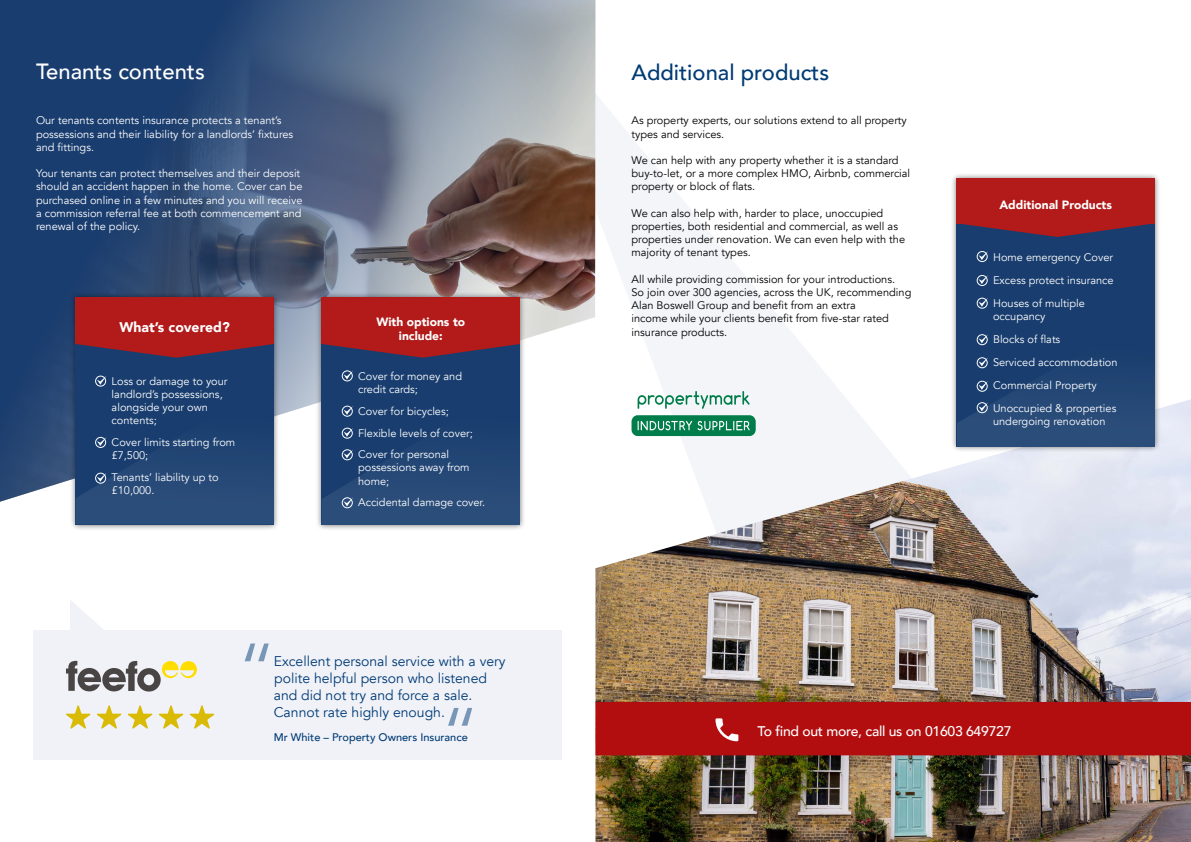
<style>
.page{position:relative;width:1191px;height:842px;background:#fff}
.page>*{position:absolute;margin:0;border:0;box-sizing:border-box;transform-origin:0 0}
.t1{font:500 22px "Avenir";color:#003b75}
.t2{font:500 22px "Avenir";color:#fff}
.t3{font:14px/16.8px "Avenir";color:#003b75}
.t4{font:500 14px "Avenir";letter-spacing:-.02em;color:#fff}
.t5{font:900 14px "Avenir";color:#fff}
.t6{font:900 12px/14px "Avenir";color:#fff;text-align:center}
.t7{font:11px/13.2px "Avenir";color:#fff}
.t8{font:11px/13.2px "Avenir";color:#000}
.t9{font:500 11px "Avenir";color:#003b75}
</style>
<div class="page">
<svg style="left:595px;top:0;width:251px;height:399px"></svg>
<svg style="left:0;top:0;width:595px;height:502px;background:#5e6d87"></svg>
<div style="left:69px;top:291px;width:211px;height:240px;background:#000;opacity:.55"></div>
<div style="left:75px;top:298px;width:199px;height:227px;background:#183d6e"></div>
<div style="left:75px;top:298px;width:199px;height:46px;background:#b21b1a"></div>
<svg style="left:76px;top:344px;width:197px;height:14px"></svg>
<svg style="left:76px;top:376px;width:198px;height:148px"></svg>
<div style="left:95px;top:473px;width:11px;height:11px;border:1px solid #fff;border-radius:50%"></div>
<div style="left:315px;top:291px;width:211px;height:240px;background:#000;opacity:.55"></div>
<div style="left:321px;top:298px;width:199px;height:227px;background:#183d6e"></div>
<div style="left:321px;top:298px;width:199px;height:46px;background:#b21b1a"></div>
<svg style="left:322px;top:344px;width:197px;height:14px"></svg>
<svg style="left:322px;top:371px;width:198px;height:154px"></svg>
<div style="left:342px;top:370px;width:11px;height:11px;border:1px solid #fff;border-radius:50%"></div>
<div style="left:33px;top:630px;width:529px;height:130px;background:#f1f2f8"></div>
<svg style="left:66px;top:705px;width:25px;height:24px"></svg>
<svg style="left:97px;top:705px;width:25px;height:24px"></svg>
<svg style="left:128px;top:705px;width:55px;height:24px"></svg>
<svg style="left:189px;top:705px;width:25px;height:24px"></svg>
<svg style="left:66px;top:661px;width:131px;height:30px"></svg>
<svg style="left:70px;top:600px;width:33px;height:30px"></svg>
<img style="left:595px;top:399px;width:596px;height:443px">
<div style="left:595px;top:702px;width:596px;height:53px;background:#b20e10"></div>
<svg style="left:244px;top:643px;width:25px;height:18px"></svg>
<svg style="left:715px;top:718px;width:23px;height:23px"></svg>
<svg style="left:448px;top:708px;width:24px;height:18px"></svg>
<div style="left:950px;top:172px;width:211px;height:280px;background:#000;opacity:.55"></div>
<div style="left:956px;top:178px;width:199px;height:268px;background:#183d6e"></div>
<div style="left:956px;top:178px;width:199px;height:45px;background:#b21b1a"></div>
<svg style="left:956px;top:223px;width:199px;height:14px"></svg>
<svg style="left:978px;top:275px;width:10px;height:9px"></svg>
<div style="left:976px;top:275px;width:11px;height:11px;border:1px solid #fff;border-radius:50%"></div>
<svg style="left:978px;top:251px;width:10px;height:9px"></svg>
<div style="left:976px;top:251px;width:11px;height:11px;border:1px solid #fff;border-radius:50%"></div>
<svg style="left:957px;top:298px;width:198px;height:149px"></svg>
<div style="left:976px;top:402px;width:11px;height:11px;border:1px solid #fff;border-radius:50%"></div>
<svg style="left:637px;top:391px;width:112px;height:18px"></svg>
<div style="left:631px;top:415px;width:124px;height:21px;background:#007d4a;border-radius:6px"></div>
<svg style="left:637px;top:421px;width:112px;height:9px"></svg>
<h1 class="t2" style="left:36px;top:62px;width:170px">Tenants contents</h1>
<p class="t7" style="left:36px;top:115px;width:259px">Our tenants contents insurance protects a tenant’s possessions and their liability for a landlords’ fixtures and fittings.</p>
<p class="t7" style="left:36px;top:168px;width:268px">Your tenants can protect themselves and their deposit should an accident happen in the home. Cover can be purchased online in a few minutes and you will receive a commission referral fee at both commencement and renewal of the policy.</p>
<p class="t5" style="left:120px;top:321px;width:112px">What’s covered?</p>
<p class="t7" style="left:112px;top:375px;width:117px">Loss or damage to your landlord’s possessions, alongside your own contents;</p>
<p class="t7" style="left:112px;top:437px;width:125px">Cover limits starting from £7,500;</p>
<p class="t7" style="left:112px;top:472px;width:109px">Tenants’ liability up to £10,000.</p>
<p class="t6" style="left:376px;top:316px;width:90px">With options to include:</p>
<p class="t7" style="left:358px;top:371px;width:105px">Cover for money and credit cards;</p>
<p class="t7" style="left:358px;top:401px;width:116px;line-height:21.7px">Cover for bicycles;<br>Flexible levels of cover;<br>Cover for personal</p>
<p class="t7" style="left:358px;top:462px;width:113px">possessions away from home;</p>
<p class="t7" style="left:358px;top:497px;width:129px">Accidental damage cover.</p>
<p class="t3" style="left:274px;top:655px;width:233px">Excellent personal service with a very polite helpful person who listened and did not try and force a sale.<br>Cannot rate highly enough.</p>
<p class="t9" style="left:274px;top:733px;width:195px">Mr White – Property Owners Insurance</p>
<h1 class="t1" style="left:631px;top:63px;width:199px">Additional products</h1>
<p class="t8" style="left:631px;top:115px;width:277px">As property experts, our solutions extend to all property types and services.</p>
<p class="t8" style="left:631px;top:155px;width:280px">We can help with any property whether it is a standard buy-to-let, or a more complex HMO, Airbnb, commercial property or block of flats.</p>
<p class="t8" style="left:631px;top:208px;width:275px">We can also help with, harder to place, unoccupied properties, both residential and commercial, as well as properties under renovation. We can even help with the majority of tenant types.</p>
<p class="t8" style="left:631px;top:274px;width:281px">All while providing commission for your introductions.<br>So join over 300 agencies, across the UK, recommending Alan Boswell Group and benefit from an extra<br>income while your clients benefit from five-star rated insurance products.</p>
<p class="t6" style="left:999px;top:199px;width:114px">Additional Products</p>
<p class="t7" style="left:993px;top:246px;width:122px;line-height:23px;text-align:justify">Home emergency Cover Excess protect insurance Houses of multiple</p>
<p class="t7" style="left:993px;top:306px;width:126px;line-height:23px">occupancy<br>Blocks of flats<br>Serviced accommodation<br>Commercial Property<br>Unoccupied &amp; properties</p>
<p class="t7" style="left:993px;top:416px;width:114px">undergoing renovation</p>
<p class="t4" style="left:757px;top:719px;width:255px">To find out more, call us on 01603 649727</p>
</div>
